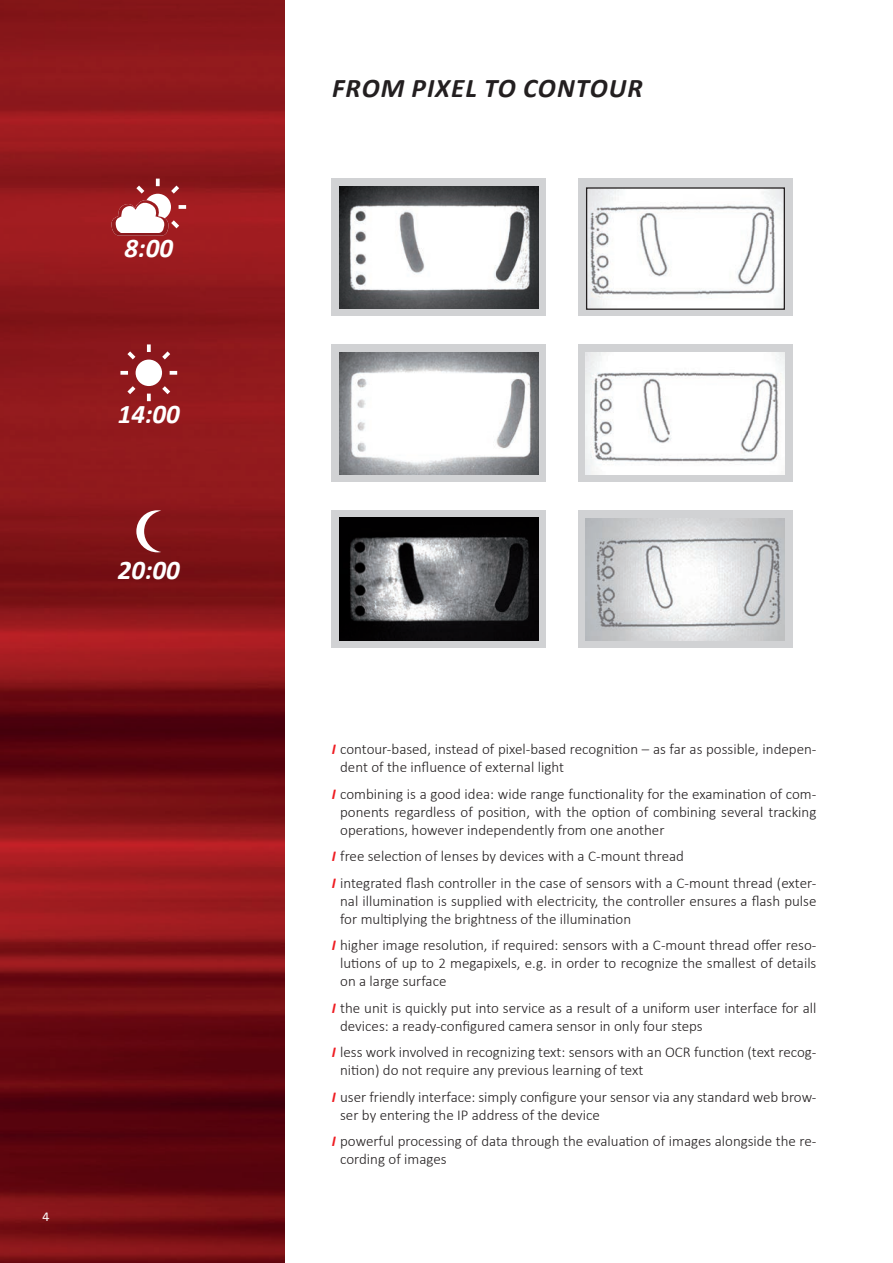
<style>
.page{position:relative;width:893px;height:1263px;background:#fff}
.page>*{position:absolute;margin:0;border:0;box-sizing:border-box;transform-origin:0 0}
.t1{font:italic 700 27px "Calibri";letter-spacing:.04em;color:#231f20}
.t2{font:italic 700 27px "Calibri";color:#fff}
.t3{font:300 15px/18px "Calibri";color:#231f20}
.t4{font:13.5px "Calibri";color:#fff}
.s1{font-weight:700;font-style:italic;color:#ee1d23}
</style>
<div class="page">
<img style="left:0;top:0;width:285px;height:1263px">
<div style="left:332px;top:179px;width:214px;height:137px;background:#d1d2d4"></div>
<img style="left:339px;top:186px;width:199px;height:123px">
<div style="left:332px;top:344px;width:214px;height:138px;background:#d1d2d4"></div>
<img style="left:339px;top:352px;width:199px;height:123px">
<div style="left:332px;top:510px;width:214px;height:138px;background:#d1d2d4"></div>
<img style="left:339px;top:518px;width:199px;height:122px">
<div style="left:578px;top:179px;width:215px;height:137px;background:#d1d2d4"></div>
<img style="left:588px;top:189px;width:195px;height:119px">
<div style="left:586px;top:187px;width:199px;height:123px;border:1px solid #231f20"></div>
<div style="left:578px;top:344px;width:215px;height:138px;background:#d1d2d4"></div>
<img style="left:586px;top:352px;width:199px;height:123px">
<div style="left:578px;top:510px;width:215px;height:138px;background:#d1d2d4"></div>
<img style="left:586px;top:518px;width:199px;height:122px">
<svg style="left:120px;top:344px;width:57px;height:57px"></svg>
<svg style="left:136px;top:510px;width:25px;height:42px"></svg>
<svg style="left:112px;top:179px;width:74px;height:57px"></svg>
<h1 class="t2" style="left:125px;top:229px;width:50px">8:00</h1>
<h1 class="t2" style="left:118px;top:394px;width:64px">14:00</h1>
<h1 class="t2" style="left:118px;top:551px;width:64px">20:00</h1>
<p class="t4" style="left:43px;top:1207px;width:9px">4</p>
<h1 class="t1" style="left:332px;top:69px;width:312px">FROM PIXEL TO CONTOUR</h1>
<p class="t3" style="left:340px;top:740px;width:478px;text-indent:-9px"><span class="s1">I</span> contour-based, instead of pixel-based recognition – as far as possible, indepen&shy;dent of the influence of external light</p>
<p class="t3" style="left:340px;top:785px;width:478px;text-align:justify;text-indent:-9px"><span class="s1">I</span> combining is a good idea: wide range functionality for the examination of com&shy;ponents regardless of position, with the option of combining several tracking operations, however independently from one another</p>
<p class="t3" style="left:332px;top:843px;width:486px;line-height:26.5px"><span class="s1">I</span> free selection of lenses by devices with a C-mount thread<br><span class="s1">I</span> integrated flash controller in the case of sensors with a C-mount thread (exter-</p>
<p class="t3" style="left:340px;top:892px;width:478px">nal illumination is supplied with electricity, the controller ensures a flash pulse for multiplying the brightness of the illumination</p>
<p class="t3" style="left:340px;top:936px;width:478px;text-align:justify;text-indent:-9px"><span class="s1">I</span> higher image resolution, if required: sensors with a C-mount thread offer reso&shy;lutions of up to 2 megapixels, e.g. in order to recognize the smallest of details on a large surface</p>
<p class="t3" style="left:340px;top:999px;width:478px;text-indent:-9px"><span class="s1">I</span> the unit is quickly put into service as a result of a uniform user interface for all devices: a ready-configured camera sensor in only four steps</p>
<p class="t3" style="left:340px;top:1043px;width:478px;text-indent:-9px"><span class="s1">I</span> less work involved in recognizing text: sensors with an OCR function (text recog&shy;nition) do not require any previous learning of text</p>
<p class="t3" style="left:340px;top:1088px;width:478px;text-indent:-9px"><span class="s1">I</span> user friendly interface: simply configure your sensor via any standard web brow&shy;ser by entering the IP address of the device</p>
<p class="t3" style="left:340px;top:1132px;width:478px;text-indent:-9px"><span class="s1">I</span> powerful processing of data through the evaluation of images alongside the re&shy;cording of images</p>
</div>
